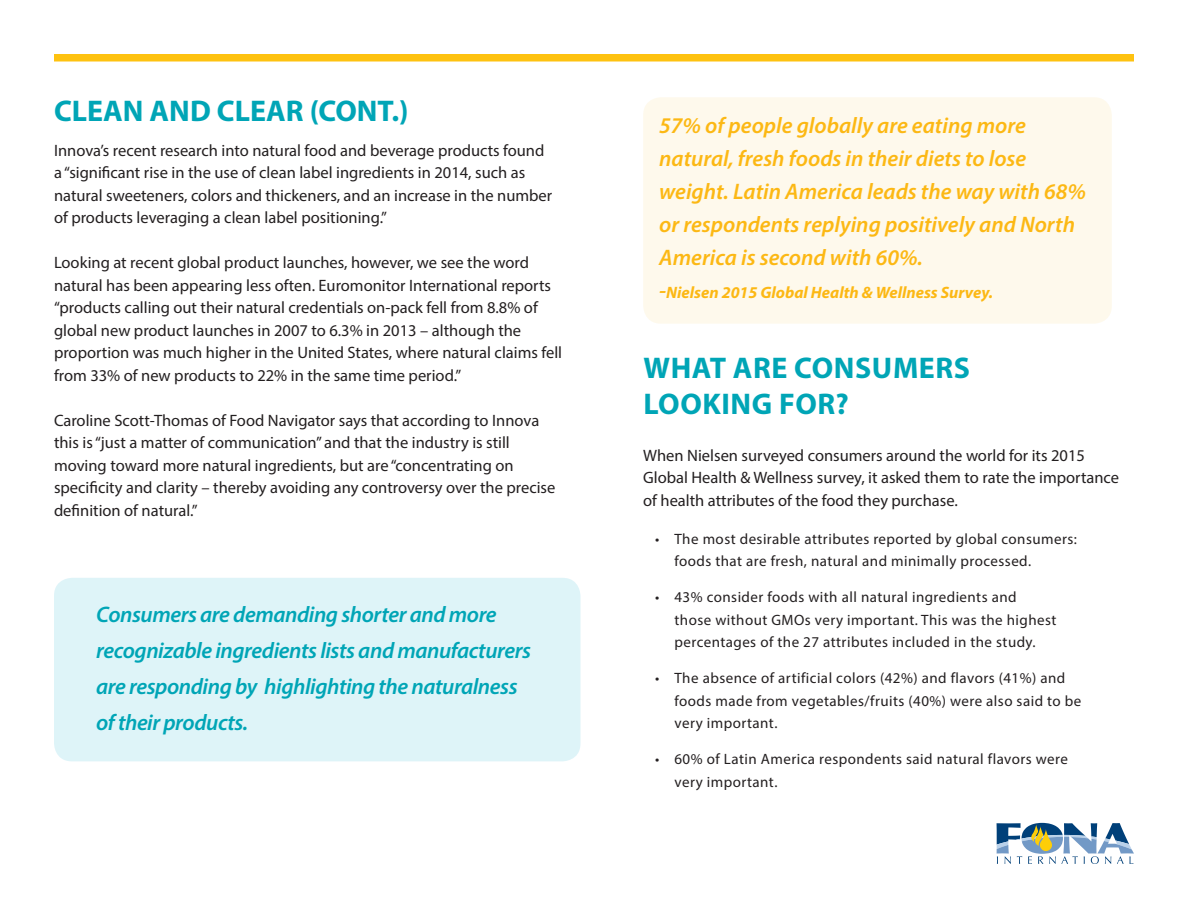
<style>
.page{position:relative;width:1188px;height:918px;background:#fff}
.page>*{position:absolute;margin:0;border:0;box-sizing:border-box;transform-origin:0 0}
.t1{font:700 30px "Myriad Pro";letter-spacing:.02em;color:#00a5b6}
.t2{font:700 30px "Myriad Pro";color:#00a5b6}
.Body{font:italic 600 22.5px/33px "Myriad Pro";color:#fcb814}
.Body-2{font:italic 600 22.5px/36px "Myriad Pro";letter-spacing:-.02em;color:#00a5b6}
.Body-3{font:16.5px/22.5px "Myriad Pro";color:#231f20}
.Body-4{font:italic 700 16.5px "Myriad Pro";color:#fcb814}
.t3{font:15px/22.5px "Myriad Pro";letter-spacing:.03em;color:#231f20}
.s1{font-weight:600;font-size:22.5px}
</style>
<div class="page">
<svg style="left:997px;top:823px;width:137px;height:41px"></svg>
<div style="left:54px;top:578px;width:526px;height:183px;background:#def4f8;border-radius:18px"></div>
<div style="left:643px;top:97px;width:469px;height:227px;background:#fef9ec;border-radius:18px"></div>
<div style="left:54px;top:54px;width:1080px;height:8px;background:#fec210"></div>
<p class="t2" style="left:54px;top:91px;width:356px">CLEAN AND CLEAR (CONT.)</p>
<p class="Body-3" style="left:54px;top:139px;width:500px">Innova’s recent research into natural food and beverage products found a “significant rise in the use of clean label ingredients in 2014, such as natural sweeteners, colors and thickeners, and an increase in the number of products leveraging a clean label positioning.”</p>
<p class="Body-3" style="left:54px;top:251px;width:510px">Looking at recent global product launches, however, we see the word natural has been appearing less often. Euromonitor International reports “products calling out their natural credentials on-pack fell from 8.8% of global new product launches in 2007 to 6.3% in 2013 – although the proportion was much higher in the United States, where natural claims fell from 33% of new products to 22% in the same time period.”</p>
<p class="Body-3" style="left:54px;top:409px;width:503px">Caroline Scott-Thomas of Food Navigator says that according to Innova this is “just a matter of communication” and that the industry is still moving toward more natural ingredients, but are “concentrating on specificity and clarity – thereby avoiding any controversy over the precise definition of natural.”</p>
<p class="Body-2" style="left:96px;top:595px;width:436px">Consumers are demanding shorter and more recognizable ingredients lists and manufacturers are responding by highlighting the naturalness of their products.</p>
<p class="Body" style="left:659px;top:108px;width:428px">57% of people globally are eating more natural, fresh foods in their diets to lose weight. Latin America leads the way with 68% or respondents replying positively and North America is second with 60%.</p>
<p class="Body-4" style="left:659px;top:281px;width:335px"><span class="s1">-</span>Nielsen 2015 Global Health &amp; Wellness Survey.</p>
<p class="t1" style="left:643px;top:348px;width:328px">WHAT ARE CONSUMERS</p>
<p class="t1" style="left:643px;top:384px;width:207px">LOOKING FOR?</p>
<p class="Body-3" style="left:643px;top:444px;width:478px">When Nielsen surveyed consumers around the world for its 2015<br>Global Health &amp; Wellness survey, it asked them to rate the importance of health attributes of the food they purchase.</p>
<p class="t3" style="left:675px;top:527px;width:404px;text-indent:-20px">• The most desirable attributes reported by global consumers: foods that are fresh, natural and minimally processed.</p>
<p class="t3" style="left:675px;top:586px;width:383px;text-indent:-20px">• 43% consider foods with all natural ingredients and those without GMOs very important. This was the highest percentages of the 27 attributes included in the study.</p>
<p class="t3" style="left:675px;top:667px;width:408px;text-indent:-20px">• The absence of artificial colors (42%) and flavors (41%) and foods made from vegetables/fruits (40%) were also said to be very important.</p>
<p class="t3" style="left:675px;top:748px;width:395px;text-indent:-20px">• 60% of Latin America respondents said natural flavors were very important.</p>
</div>
